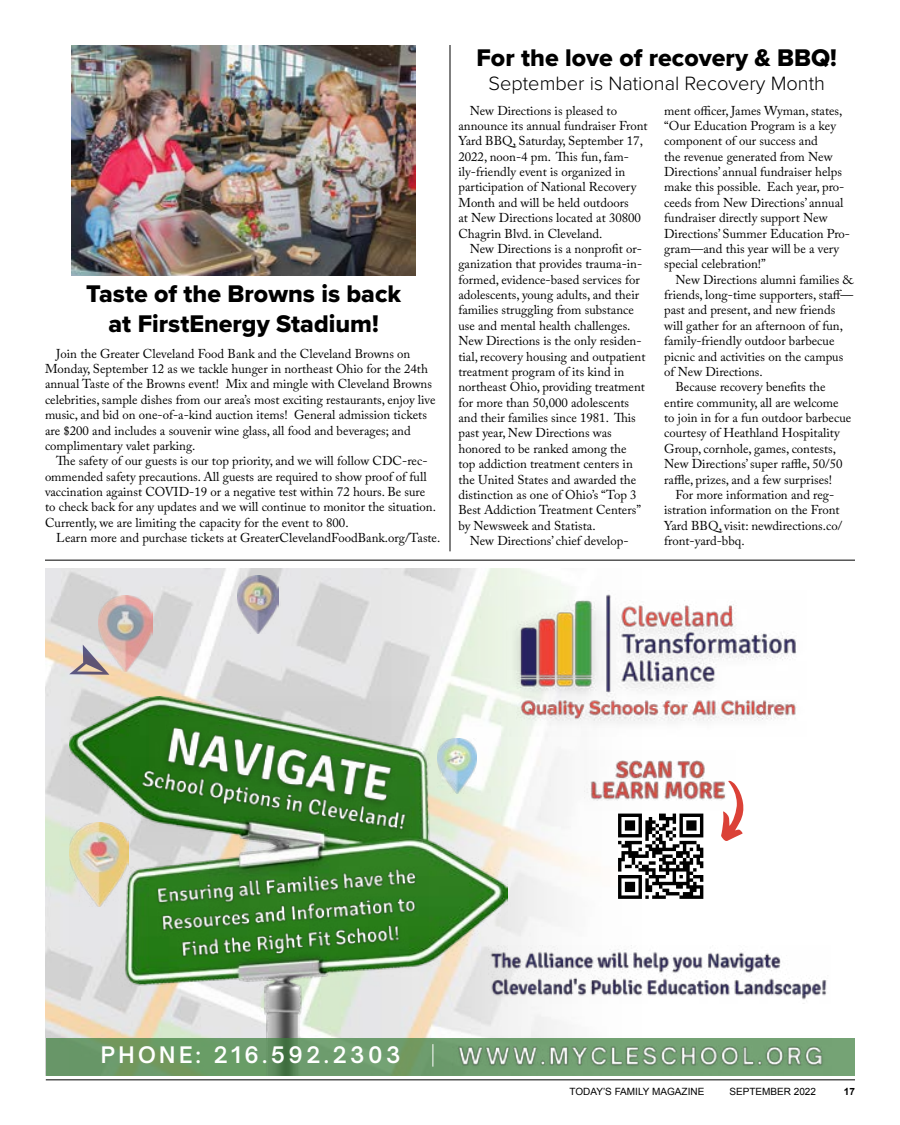
<style>
.page{position:relative;width:900px;height:1125px;background:#fff}
.page>*{position:absolute;margin:0;border:0;box-sizing:border-box;transform-origin:0 0}
.t1{font:25px/30px "Proxima Nova Extrabld";color:#000;text-align:center}
.t2{font:600 21.75px "Open Sauce One";letter-spacing:.16em;color:#fff}
.t3{font:300 20px "Proxima Nova";color:#000}
.t4{font:12.75px/15.4px "Adobe Caslon Pro";color:#000}
.t5{font:10px "Arial";color:#000}
.t6{font:700 10px "Arial";color:#000}
</style>
<div class="page">
<img style="left:71px;top:45px;width:344px;height:230px">
<hr style="left:450px;top:45px;width:1px;height:506px;background:#000">
<hr style="left:46px;top:1080px;width:809px;height:1px;background:#000">
<img style="left:46px;top:568px;width:809px;height:507px">
<img style="left:507px;top:591px;width:299px;height:145px">
<img style="left:99px;top:596px;width:53px;height:76px">
<img style="left:237px;top:576px;width:41px;height:58px">
<img style="left:70px;top:696px;width:437px;height:342px">
<svg style="left:46px;top:1038px;width:808px;height:37px;background:#6b9967"></svg>
<svg style="left:721px;top:780px;width:23px;height:61px"></svg>
<svg style="left:69px;top:645px;width:40px;height:30px"></svg>
<svg style="left:618px;top:814px;width:85px;height:85px"></svg>
<svg style="left:652px;top:895px;width:14px;height:4px"></svg>
<svg style="left:679px;top:895px;width:24px;height:4px"></svg>
<img style="left:488px;top:946px;width:343px;height:58px">
<img style="left:148px;top:857px;width:281px;height:115px">
<img style="left:453px;top:1035px;width:379px;height:40px">
<img style="left:146px;top:702px;width:263px;height:56px">
<img style="left:132px;top:758px;width:283px;height:86px">
<img style="left:585px;top:750px;width:151px;height:60px">
<svg style="left:432px;top:1044px;width:1px;height:23px"></svg>
<hr style="left:45px;top:560px;width:810px;height:1px;background:#000">
<h1 class="t1" style="left:86px;top:279px;width:317px">Taste of the Browns is back at FirstEnergy Stadium!</h1>
<p class="t4" style="left:45px;top:346px;width:392px;text-indent:11px">Join the Greater Cleveland Food Bank and the Cleveland Browns on Monday, September 12 as we tackle hunger in northeast Ohio for the 24th annual Taste of the Browns event! Mix and mingle with Cleveland Browns celebrities, sample dishes from our area’s most exciting restaurants, enjoy live music, and bid on one-of-a-kind auction items! General admission tickets are $200 and includes a souvenir wine glass, all food and beverages; and complimentary valet parking.</p>
<p class="t4" style="left:45px;top:453px;width:392px;text-indent:11px">The safety of our guests is our top priority, and we will follow CDC-rec&shy;ommended safety precautions. All guests are required to show proof of full vaccination against COVID-19 or a negative test within 72 hours. Be sure to check back for any updates and we will continue to monitor the situation.<br>Currently, we are limiting the capacity for the event to 800.</p>
<p class="t4" style="left:56px;top:530px;width:386px">Learn more and purchase tickets at GreaterClevelandFoodBank.org/Taste.</p>
<h1 class="t1" style="left:476px;top:42px;width:362px">For the love of recovery &amp; BBQ!</h1>
<h3 class="t3" style="left:488px;top:68px;width:338px">September is National Recovery Month</h3>
<p class="t4" style="left:458px;top:102px;width:191px;text-indent:11px">New Directions is pleased to announce its annual fundraiser Front<br>Yard BBQ, Saturday, September 17,<br>2022, noon-4 pm. This fun, fam&shy;ily-friendly event is organized in participation of National Recovery<br>Month and will be held outdoors<br>at New Directions located at 30800<br>Chagrin Blvd. in Cleveland.</p>
<p class="t4" style="left:458px;top:241px;width:189px;text-indent:11px">New Directions is a nonprofit or&shy;ganization that provides trauma-in&shy;formed, evidence-based services for adolescents, young adults, and their families struggling from substance use and mental health challenges.<br>New Directions is the only residen&shy;tial, recovery housing and outpatient treatment program of its kind in northeast Ohio, providing treatment for more than 50,000 adolescents and their families since 1981. This past year, New Directions was honored to be ranked among the top addiction treatment centers in the United States and awarded the distinction as one of Ohio’s “Top 3<br>Best Addiction Treatment Centers” by Newsweek and Statista.</p>
<p class="t4" style="left:470px;top:533px;width:161px">New Directions’ chief develop-</p>
<p class="t4" style="left:664px;top:102px;width:187px">ment officer, James Wyman, states, “Our Education Program is a key component of our success and<br>the revenue generated from New<br>Directions’ annual fundraiser helps make this possible. Each year, pro&shy;ceeds from New Directions’ annual fundraiser directly support New<br>Directions’ Summer Education Pro&shy;gram—and this year will be a very special celebration!”</p>
<p class="t4" style="left:675px;top:272px;width:179px">New Directions alumni families &amp;</p>
<p class="t4" style="left:664px;top:287px;width:191px">friends, long-time supporters, staff—</p>
<p class="t4" style="left:664px;top:302px;width:173px">past and present, and new friends</p>
<p class="t4" style="left:664px;top:318px;width:180px">will gather for an afternoon of fun,</p>
<p class="t4" style="left:664px;top:333px;width:172px">family-friendly outdoor barbecue</p>
<p class="t4" style="left:664px;top:348px;width:181px">picnic and activities on the campus</p>
<p class="t4" style="left:664px;top:364px;width:100px">of New Directions.</p>
<p class="t4" style="left:675px;top:379px;width:152px">Because recovery benefits the</p>
<p class="t4" style="left:664px;top:395px;width:176px">entire community, all are welcome</p>
<p class="t4" style="left:664px;top:410px;width:189px">to join in for a fun outdoor barbecue</p>
<p class="t4" style="left:664px;top:425px;width:177px">courtesy of Heathland Hospitality</p>
<p class="t4" style="left:664px;top:441px;width:173px">Group, cornhole, games, contests,</p>
<p class="t4" style="left:664px;top:456px;width:180px">New Directions’ super raffle, 50/50</p>
<p class="t4" style="left:664px;top:471px;width:169px">raffle, prizes, and a few surprises!</p>
<p class="t4" style="left:675px;top:487px;width:160px">For more information and reg-</p>
<p class="t4" style="left:664px;top:502px;width:177px">istration information on the Front</p>
<p class="t4" style="left:664px;top:518px;width:180px">Yard BBQ, visit: newdirections.co/</p>
<p class="t4" style="left:664px;top:533px;width:82px">front-yard-bbq.</p>
<h2 class="t2" style="left:101px;top:1041px;width:301px">PHONE: 216.592.2303</h2>
<p class="t5" style="left:570px;top:1085px;width:136px">TODAY’S FAMILY MAGAZINE</p>
<p class="t5" style="left:729px;top:1085px;width:88px">SEPTEMBER 2022</p>
<p class="t6" style="left:844px;top:1085px;width:13px">17</p>
</div>
